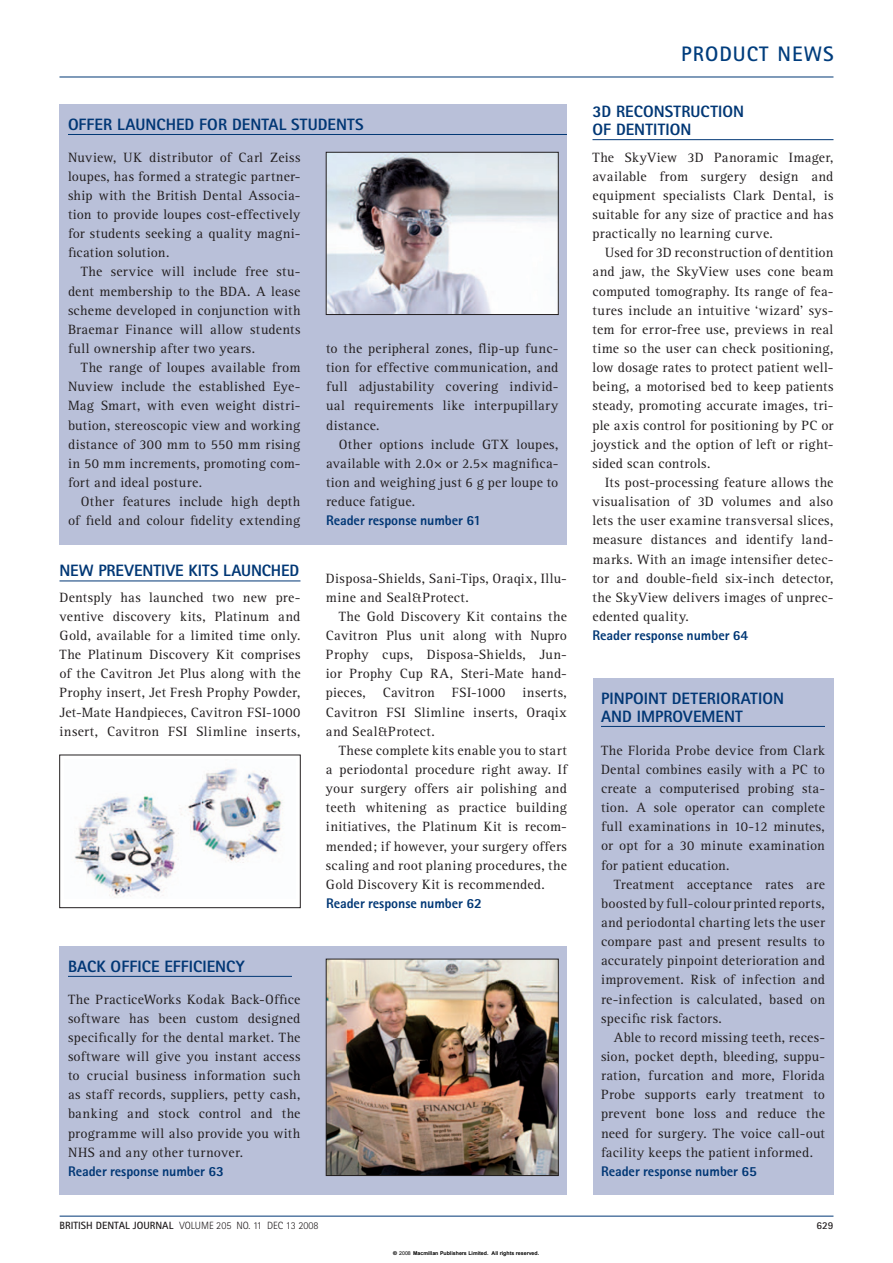
<style>
.page{position:relative;width:893px;height:1263px;background:#fff}
.page>*{position:absolute;margin:0;border:0;box-sizing:border-box;transform-origin:0 0}
.t1{font:700 21px "Rotis Sans Serif";letter-spacing:.05em;color:#013d7d}
.t2{font:800 16.5px/18px "Rotis Sans Serif";color:#013775}
.t3{font:13.95px/19.2px "Rotis Serif";letter-spacing:.02em;color:#231f20;text-align:justify}
.t4{font:800 13.95px "Rotis Sans Serif";letter-spacing:-.005em;color:#013775}
.t5{font:300 10.5px "Rotis Sans Serif";color:#231f20}
.t6{font:700 10.5px "Rotis Sans Serif";color:#231f20}
.t7{font:700 5.25px "Arial";color:#000}
.s1{font-weight:700}
.s2{font-family:"Helvetica"}
.s3{font-weight:400}
</style>
<div class="page">
<div style="left:59px;top:104px;width:508px;height:440px;background:#b9c0d9"></div>
<hr style="left:59px;top:77px;width:774px;height:1px;background:#013775">
<hr style="left:60px;top:1216px;width:773px;height:1px;background:#013775">
<hr style="left:68px;top:134px;width:499px;height:1px;background:#013775">
<img style="left:328px;top:154px;width:228px;height:159px">
<div style="left:326px;top:152px;width:232px;height:163px;border:1px solid #231f20"></div>
<hr style="left:59px;top:581px;width:241px;height:1px;background:#013775">
<div style="left:59px;top:946px;width:508px;height:249px;background:#b9c0d9"></div>
<hr style="left:68px;top:976px;width:224px;height:1px;background:#013775">
<img style="left:328px;top:961px;width:228px;height:213px">
<div style="left:326px;top:959px;width:232px;height:217px;border:1px solid #231f20"></div>
<hr style="left:592px;top:139px;width:241px;height:1px;background:#013775">
<img style="left:74px;top:768px;width:209px;height:130px">
<div style="left:59px;top:755px;width:241px;height:153px;border:1px solid #231f20"></div>
<div style="left:592px;top:678px;width:241px;height:517px;background:#b9c0d9"></div>
<hr style="left:601px;top:726px;width:224px;height:1px;background:#013775">
<p class="t2" style="left:68px;top:117px;width:297px">OFFER LAUNCHED FOR DENTAL STUDENTS</p>
<p class="t3" style="left:68px;top:149px;width:234px">Nuview, UK distributor of Carl Zeiss loupes, has formed a strategic partner&shy;ship with the British Dental Associa&shy;tion to provide loupes cost-effectively for students seeking a quality magni&shy;fication solution.</p>
<p class="t3" style="left:68px;top:264px;width:234px;text-indent:13px">The service will include free stu&shy;dent membership to the BDA. A lease scheme developed in conjunction with Braemar Finance will allow students full ownership after two years.</p>
<p class="t3" style="left:68px;top:359px;width:234px;text-indent:13px">The range of loupes available from Nuview include the established Eye-Mag Smart, with even weight distri&shy;bution, stereoscopic view and working distance of 300 mm to 550 mm rising in 50 mm increments, promoting com&shy;fort and ideal posture.</p>
<p class="t3" style="left:68px;top:493px;width:234px;text-align:right">Other features include high depth of field and colour fidelity extending</p>
<p class="t2" style="left:59px;top:563px;width:241px">NEW PREVENTIVE KITS LAUNCHED</p>
<p class="t3" style="left:59px;top:589px;width:242px">Dentsply has launched two new pre&shy;ventive discovery kits, Platinum and Gold, available for a limited time only.<br>The Platinum Discovery Kit comprises of the Cavitron Jet Plus along with the Prophy insert, Jet Fresh Prophy Powder, Jet-Mate Handpieces, Cavitron FSI-1000 insert, Cavitron FSI Slimline inserts,</p>
<p class="t2" style="left:68px;top:959px;width:178px">BACK OFFICE EFFICIENCY</p>
<p class="t3" style="left:68px;top:991px;width:234px">The PracticeWorks Kodak Back-Office software has been custom designed specifically for the dental market. The software will give you instant access to crucial business information such as staff records, suppliers, petty cash, banking and stock control and the programme will also provide you with NHS and any other turnover.</p>
<p class="t4" style="left:68px;top:1166px;width:157px">Reader response number 63</p>
<p class="t3" style="left:326px;top:340px;width:234px">to the peripheral zones, flip-up func&shy;tion for effective communication, and full adjustability covering individ&shy;ual requirements like interpupillary distance.</p>
<p class="t3" style="left:326px;top:436px;width:234px;text-indent:13px">Other options include GTX loupes, available with 2.0× or 2.5× magnifica&shy;tion and weighing just 6 g per loupe to reduce fatigue.</p>
<p class="t4" style="left:326px;top:516px;width:157px">Reader response number 61</p>
<p class="t3" style="left:326px;top:570px;width:242px">Disposa-Shields, Sani-Tips, Oraqix, Illu&shy;mine and Seal&amp;Protect.</p>
<p class="t3" style="left:326px;top:608px;width:242px;text-indent:13px">The Gold Discovery Kit contains the Cavitron Plus unit along with Nupro Prophy cups, Disposa-Shields, Jun&shy;ior Prophy Cup RA, Steri-Mate hand&shy;pieces, Cavitron FSI-1000 inserts, Cavitron FSI Slimline inserts, Oraqix and Seal&amp;Protect.</p>
<p class="t3" style="left:326px;top:742px;width:242px;text-indent:13px">These complete kits enable you to start a periodontal procedure right away. If your surgery offers air polishing and teeth whitening as practice building initiatives, the Platinum Kit is recom&shy;mended; if however, your surgery offers scaling and root planing procedures, the Gold Discovery Kit is recommended.</p>
<p class="t4" style="left:326px;top:898px;width:157px">Reader response number 62</p>
<h1 class="t1" style="left:681px;top:47px;width:154px">PRODUCT NEWS</h1>
<p class="t2" style="left:592px;top:104px;width:153px">3D RECONSTRUCTION<br>OF DENTITION</p>
<p class="t3" style="left:592px;top:149px;width:242px">The SkyView 3D Panoramic Imager, available from surgery design and equipment specialists Clark Dental, is suitable for any size of practice and has practically no learning curve.</p>
<p class="t3" style="left:592px;top:244px;width:243px;text-indent:13px">Used for 3D reconstruction of dentition and jaw, the SkyView uses cone beam computed tomography. Its range of fea&shy;tures include an intuitive ‘wizard’ sys&shy;tem for error-free use, previews in real time so the user can check positioning, low dosage rates to protect patient well&shy;being, a motorised bed to keep patients steady, promoting accurate images, tri&shy;ple axis control for positioning by PC or joystick and the option of left or right&shy;sided scan controls.</p>
<p class="t3" style="left:592px;top:474px;width:242px;text-indent:13px">Its post-processing feature allows the visualisation of 3D volumes and also lets the user examine transversal slices, measure distances and identify land&shy;marks. With an image intensifier detec&shy;tor and double-field six-inch detector, the SkyView delivers images of unprec&shy;edented quality.</p>
<p class="t4" style="left:592px;top:630px;width:157px">Reader response number 64</p>
<p class="t2" style="left:601px;top:691px;width:185px">PINPOINT DETERIORATION<br>AND IMPROVEMENT</p>
<p class="t3" style="left:601px;top:742px;width:225px">The Florida Probe device from Clark Dental combines easily with a PC to create a computerised probing sta&shy;tion. A sole operator can complete full examinations in 10-12 minutes, or opt for a 30 minute examination for patient education.</p>
<p class="t3" style="left:601px;top:876px;width:226px;text-indent:13px">Treatment acceptance rates are boosted by full-colour printed reports, and periodontal charting lets the user compare past and present results to accurately pinpoint deterioration and improvement. Risk of infection and re-infection is calculated, based on specific risk factors.</p>
<p class="t3" style="left:601px;top:1029px;width:225px;text-indent:13px">Able to record missing teeth, reces&shy;sion, pocket depth, bleeding, suppu&shy;ration, furcation and more, Florida Probe supports early treatment to prevent bone loss and reduce the need for surgery. The voice call-out facility keeps the patient informed.</p>
<p class="t4" style="left:601px;top:1166px;width:157px">Reader response number 65</p>
<p class="t5" style="left:60px;top:1222px;width:260px"><span class="s1">BRITISH DENTAL JOURNAL</span> VOLUME 205 NO. 11 DEC 13 2008</p>
<p class="t6" style="left:816px;top:1222px;width:18px">629</p>
<p class="t7" style="left:393px;top:1250px;width:148px"><span class="s2">©</span> <span class="s3">2008</span> Macmillan Publishers Limited. All rights reserved.</p>
</div>
